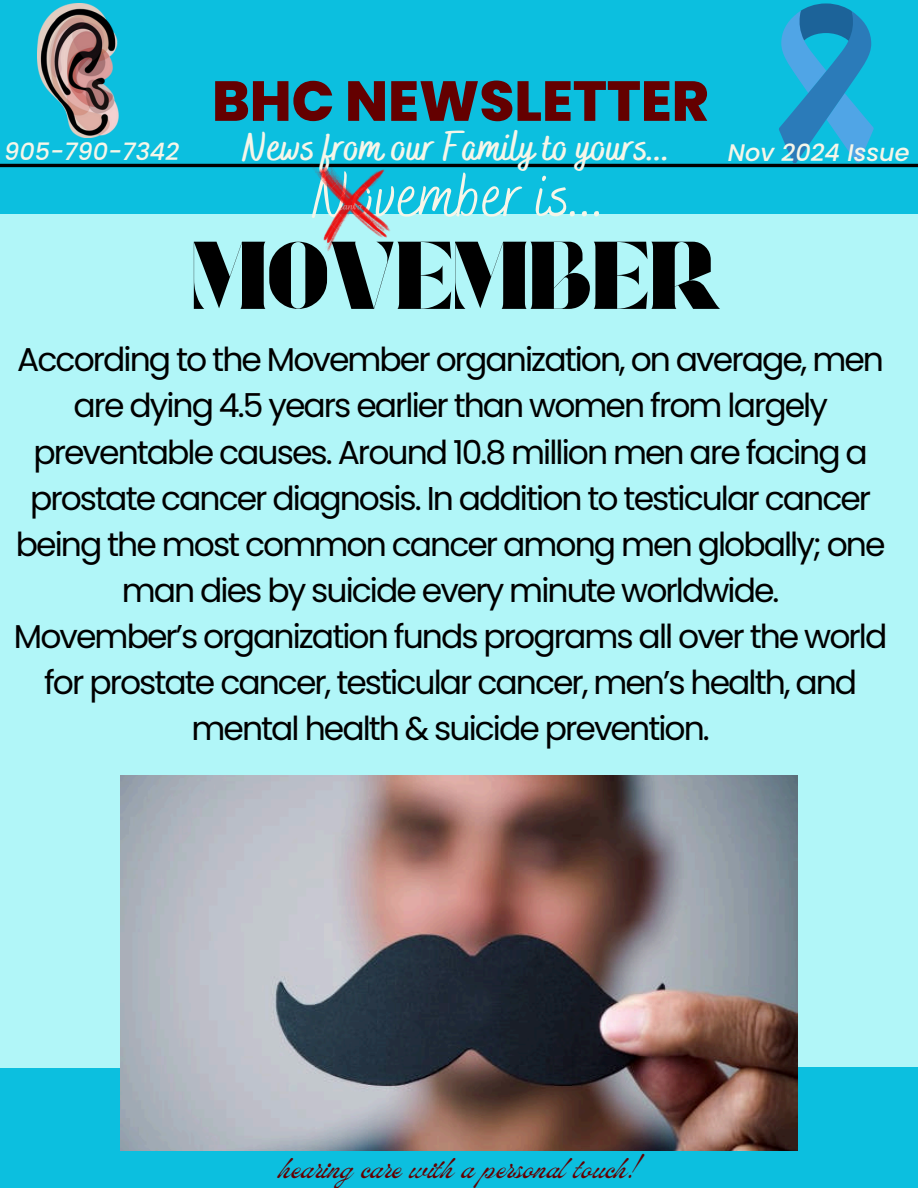
<style>
.page{position:relative;width:918px;height:1188px;background:#0cbfdf}
.page>*{position:absolute;margin:0;border:0;box-sizing:border-box;transform-origin:0 0}
.t1{font:96px "Foda Display";color:#000}
.t2{font:64.5px "Bakerie Smooth";color:#f6f6e9}
.t3{font:800 56.25px "Poppins";color:#640000}
.t4{font:700 40.5px "Bakerie Smooth";color:#f6f6e9}
.t5{font:33px/46.2px "Poppins";letter-spacing:-.06em;color:#000;text-align:center}
.t6{font:33px "ED Lavonia";color:#640000}
.t7{font:italic 500 24px "Poppins";color:#f6f6e9}
</style>
<div class="page">
<div style="left:0;top:215px;width:598px;height:416px;background:#b1f6f8"></div>
<div style="left:432px;top:215px;width:486px;height:852px;background:#b1f6f8"></div>
<hr style="left:0;top:164px;width:918px;height:3px;background:#000">
<div style="left:0;top:576px;width:462px;height:491px;background:#b1f6f8"></div>
<img style="left:38px;top:3px;width:81px;height:134px">
<img style="left:121px;top:776px;width:677px;height:374px">
<img style="left:309px;top:163px;width:81px;height:88px">
<svg style="left:779px;top:3px;width:95px;height:160px"></svg>
<h2 class="t3" style="left:212px;top:62px;width:498px">BHC NEWSLETTER</h2>
<h3 class="t4" style="left:242px;top:123px;width:431px">News from our Family to yours...</h3>
<p class="t7" style="left:4px;top:134px;width:177px">905-790-7342</p>
<p class="t7" style="left:728px;top:135px;width:183px">Nov 2024 Issue</p>
<p class="t2" style="left:311px;top:157px;width:298px">November is...</p>
<h5 class="t1" style="left:192px;top:237px;width:532px">MOVEMBER</h5>
<p class="t5" style="left:14px;top:337px;width:875px">According to the Movember organization, on average, men are dying 4.5 years earlier than women from largely preventable causes. Around 10.8 million men are facing a prostate cancer diagnosis. In addition to testicular cancer being the most common cancer among men globally; one man dies by suicide every minute worldwide.<br>Movember’s organization funds programs all over the world for prostate cancer, testicular cancer, men’s health, and mental health &amp; suicide prevention.</p>
<h1 class="t6" style="left:279px;top:1151px;width:361px">hearing care with a personal touch!</h1>
</div>
